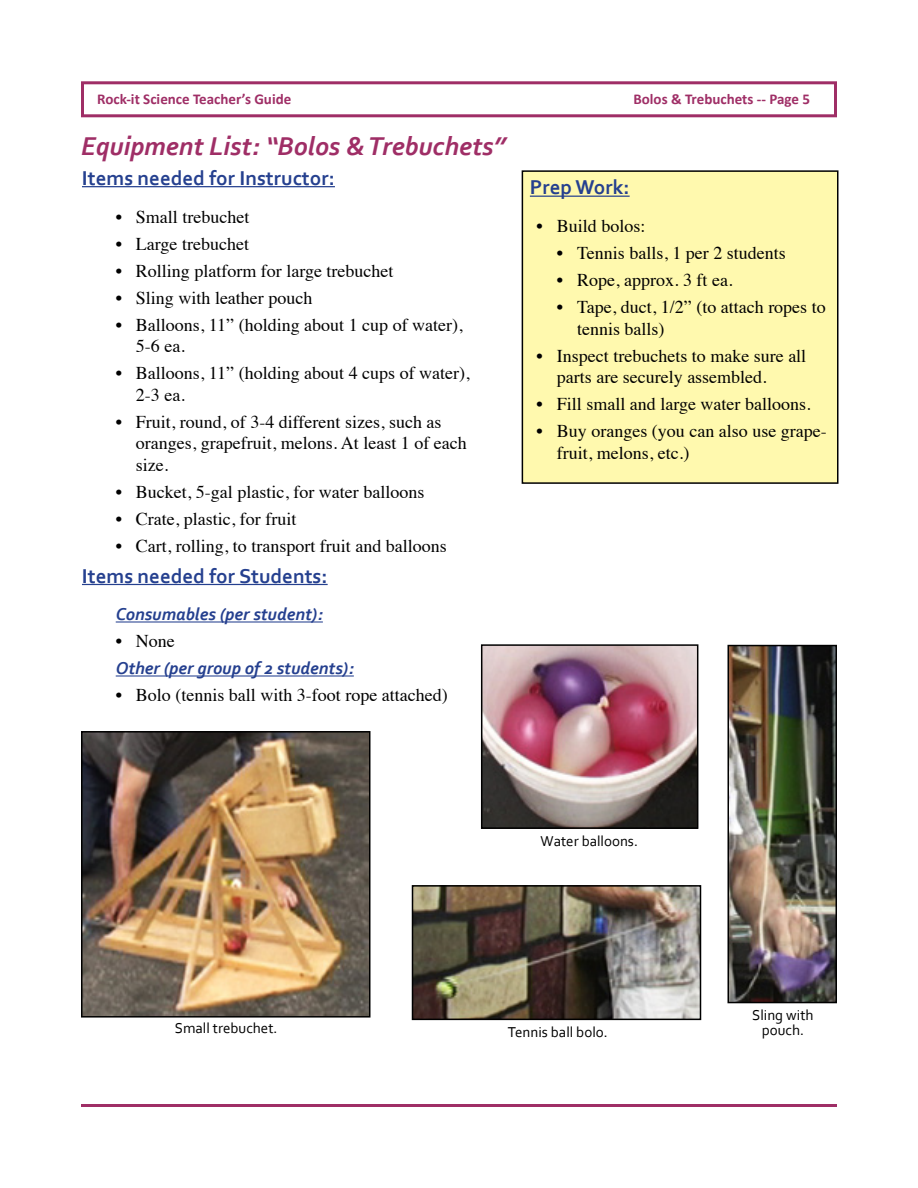
<style>
.page{position:relative;width:918px;height:1188px;background:#fff}
.page>*{position:absolute;margin:0;border:0;box-sizing:border-box;transform-origin:0 0}
.t1{font:italic 700 27px "Corbel";color:#9f2e66}
.t2{font:700 21px "Corbel";color:#25408f}
.t3{font:18px/21.6px "Times";color:#000}
.t4{font:italic 700 18px "Corbel";color:#25408f}
.t5{font:15px/15px "Corbel";color:#000;text-align:center}
.t6{font:700 15px "Calibri";color:#9f2e66}
</style>
<div class="page">
<div style="left:81px;top:81px;width:756px;height:36px;border:3px solid #9f2e66"></div>
<hr style="left:81px;top:1104px;width:756px;height:3px;background:#9f2e66">
<hr style="left:82px;top:186px;width:253px;height:1px;background:#25408f">
<hr style="left:82px;top:584px;width:246px;height:1px;background:#25408f">
<hr style="left:116px;top:621px;width:207px;height:2px;background:#25408f">
<hr style="left:116px;top:675px;width:238px;height:2px;background:#25408f">
<div style="left:522px;top:171px;width:316px;height:312px;background:#fff9ae"></div>
<hr style="left:530px;top:196px;width:100px;height:1px;background:#25408f">
<div style="left:522px;top:170px;width:316px;height:314px;border:2px solid #000"></div>
<img style="left:84px;top:734px;width:283px;height:281px">
<div style="left:81px;top:731px;width:289px;height:287px;border:2px solid #000"></div>
<img style="left:731px;top:648px;width:103px;height:352px">
<div style="left:728px;top:645px;width:109px;height:358px;border:2px solid #000"></div>
<img style="left:415px;top:888px;width:283px;height:129px">
<div style="left:412px;top:885px;width:289px;height:135px;border:2px solid #000"></div>
<img style="left:484px;top:647px;width:211px;height:179px">
<div style="left:481px;top:644px;width:217px;height:185px;border:2px solid #000"></div>
<p class="t6" style="left:97px;top:89px;width:196px">Rock-it Science Teacher’s Guide</p>
<p class="t6" style="left:633px;top:89px;width:178px">Bolos &amp; Trebuchets -- Page 5</p>
<h1 class="t1" style="left:81px;top:129px;width:426px">Equipment List: “Bolos &amp; Trebuchets”</h1>
<p class="t2" style="left:82px;top:165px;width:255px">Items needed for Instructor:</p>
<p class="t3" style="left:116px;top:204px;width:135px">• Small trebuchet</p>
<p class="t3" style="left:116px;top:231px;width:135px">• Large trebuchet</p>
<p class="t3" style="left:116px;top:258px;width:279px">• Rolling platform for large trebuchet</p>
<p class="t3" style="left:116px;top:285px;width:198px">• Sling with leather pouch</p>
<p class="t3" style="left:136px;top:312px;width:328px;text-indent:-20px">• Balloons, 11” (holding about 1 cup of water),<br>5-6 ea.</p>
<p class="t3" style="left:136px;top:361px;width:335px;text-indent:-20px">• Balloons, 11” (holding about 4 cups of water),<br>2-3 ea.</p>
<p class="t3" style="left:136px;top:409px;width:332px;text-indent:-20px">• Fruit, round, of 3-4 different sizes, such as oranges, grapefruit, melons. At least 1 of each size.</p>
<p class="t3" style="left:116px;top:480px;width:310px">• Bucket, 5-gal plastic, for water balloons</p>
<p class="t3" style="left:116px;top:507px;width:182px">• Crate, plastic, for fruit</p>
<p class="t3" style="left:116px;top:534px;width:333px">• Cart, rolling, to transport fruit and balloons</p>
<p class="t2" style="left:82px;top:563px;width:247px">Items needed for Students:</p>
<p class="t4" style="left:116px;top:603px;width:209px">Consumables (per student):</p>
<p class="t3" style="left:116px;top:629px;width:61px">• None</p>
<p class="t4" style="left:116px;top:657px;width:240px">Other (per group of 2 students):</p>
<p class="t3" style="left:116px;top:683px;width:334px">• Bolo (tennis ball with 3-foot rope attached)</p>
<p class="t2" style="left:530px;top:174px;width:101px">Prep Work:</p>
<p class="t3" style="left:537px;top:214px;width:110px">• Build bolos:</p>
<p class="t3" style="left:557px;top:241px;width:230px">• Tennis balls, 1 per 2 students</p>
<p class="t3" style="left:557px;top:268px;width:175px">• Rope, approx. 3 ft ea.</p>
<p class="t3" style="left:577px;top:295px;width:250px;text-indent:-20px">• Tape, duct, 1/2” (to attach ropes to tennis balls)</p>
<p class="t3" style="left:557px;top:343px;width:251px;text-indent:-20px">• Inspect trebuchets to make sure all parts are securely assembled.</p>
<p class="t3" style="left:537px;top:392px;width:273px">• Fill small and large water balloons.</p>
<p class="t3" style="left:557px;top:419px;width:271px;text-indent:-20px">• Buy oranges (you can also use grape&shy;fruit, melons, etc.)</p>
<p class="t5" style="left:540px;top:833px;width:99px">Water balloons.</p>
<p class="t5" style="left:175px;top:1020px;width:104px">Small trebuchet.</p>
<p class="t5" style="left:508px;top:1024px;width:102px">Tennis ball bolo.</p>
<p class="t5" style="left:752px;top:1007px;width:63px">Sling with pouch.</p>
</div>
